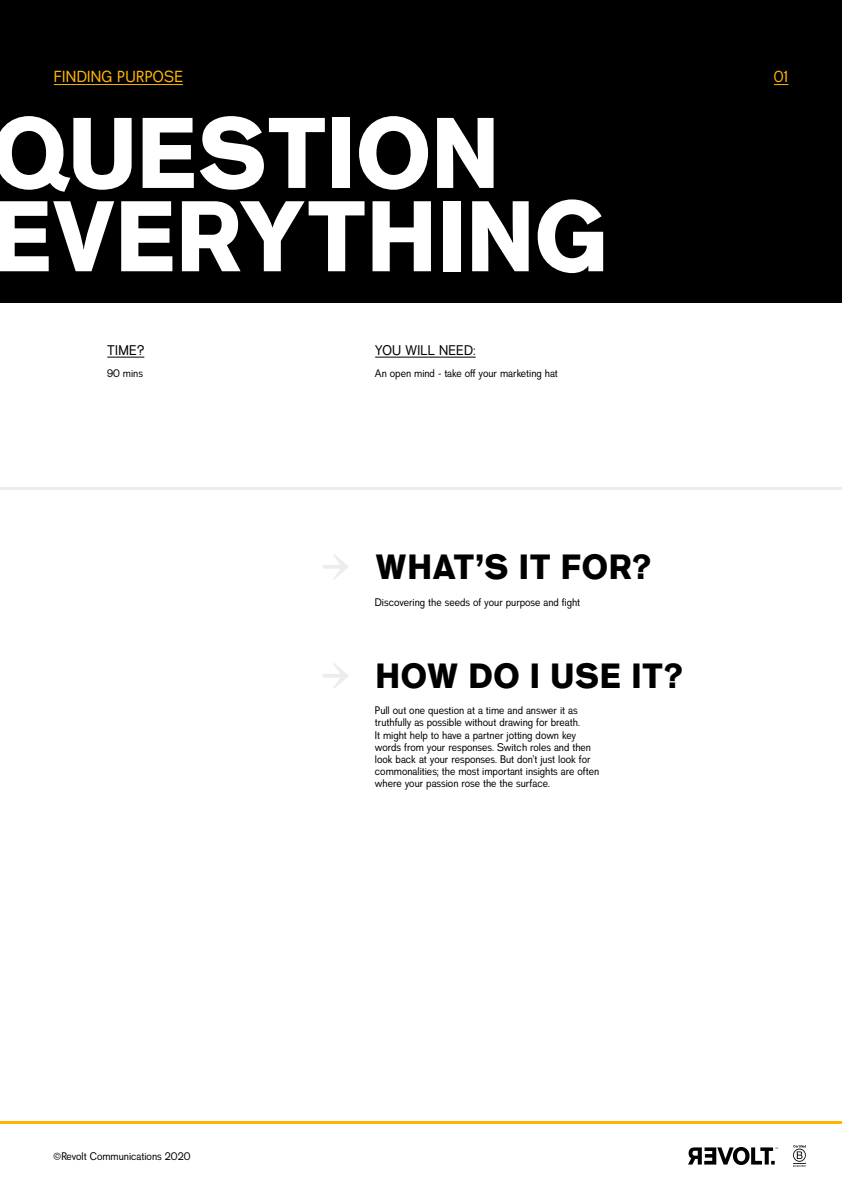
<style>
.page{position:relative;width:842px;height:1191px;background:#fff}
.page>*{position:absolute;margin:0;border:0;box-sizing:border-box;transform-origin:0 0}
.t1{font:800 100px/83.3px "Revolt Standard CT";color:#fff}
.t2{font:800 35px "Standard CT";letter-spacing:.02em;color:#000}
.t3{font:16px "Standard CT";letter-spacing:.02em;color:#ffb500}
.t4{font:14px "Standard CT";letter-spacing:.02em;color:#000}
.t5{font:11px/12px "Standard CT";color:#000}
</style>
<div class="page">
<img style="left:689px;top:1147px;width:89px;height:17px">
<img style="left:793px;top:1145px;width:13px;height:21px">
<div style="left:0;top:0;width:842px;height:302px;background:#000"></div>
<hr style="left:54px;top:84px;width:129px;height:1px;background:#ffb500">
<hr style="left:107px;top:357px;width:37px;height:1px;background:#000">
<hr style="left:375px;top:357px;width:101px;height:1px;background:#000">
<hr style="left:0;top:1121px;width:842px;height:2px;background:#ffb500">
<hr style="left:0;top:487px;width:842px;height:2px;background:#edebeb">
<svg style="left:774px;top:84px;width:14px;height:1px"></svg>
<h3 class="t3" style="left:54px;top:67px;width:131px">FINDING PURPOSE</h3>
<h1 class="t1" style="left:-9px;top:113px;width:619px">QUESTION<br>EVERYTHING</h1>
<p class="t4" style="left:107px;top:342px;width:39px">TIME?</p>
<p class="t4" style="left:375px;top:342px;width:102px">YOU WILL NEED:</p>
<p class="t5" style="left:107px;top:367px;width:37px">90 mins</p>
<p class="t5" style="left:375px;top:367px;width:185px">An open mind - take off your marketing hat</p>
<h2 class="t2" style="left:376px;top:544px;width:277px">WHAT’S IT FOR?</h2>
<p class="t5" style="left:375px;top:596px;width:207px">Discovering the seeds of your purpose and fight</p>
<h2 class="t2" style="left:376px;top:653px;width:309px">HOW DO I USE IT?</h2>
<p class="t5" style="left:375px;top:704px;width:226px">Pull out one question at a time and answer it as truthfully as possible without drawing for breath.<br>It might help to have a partner jotting down key words from your responses. Switch roles and then look back at your responses. But don’t just look for commonalities; the most important insights are often where your passion rose the the surface.</p>
<h3 class="t3" style="left:774px;top:67px;width:16px">01</h3>
<p class="t5" style="left:54px;top:1149px;width:139px">©Revolt Communications 2020</p>
</div>
